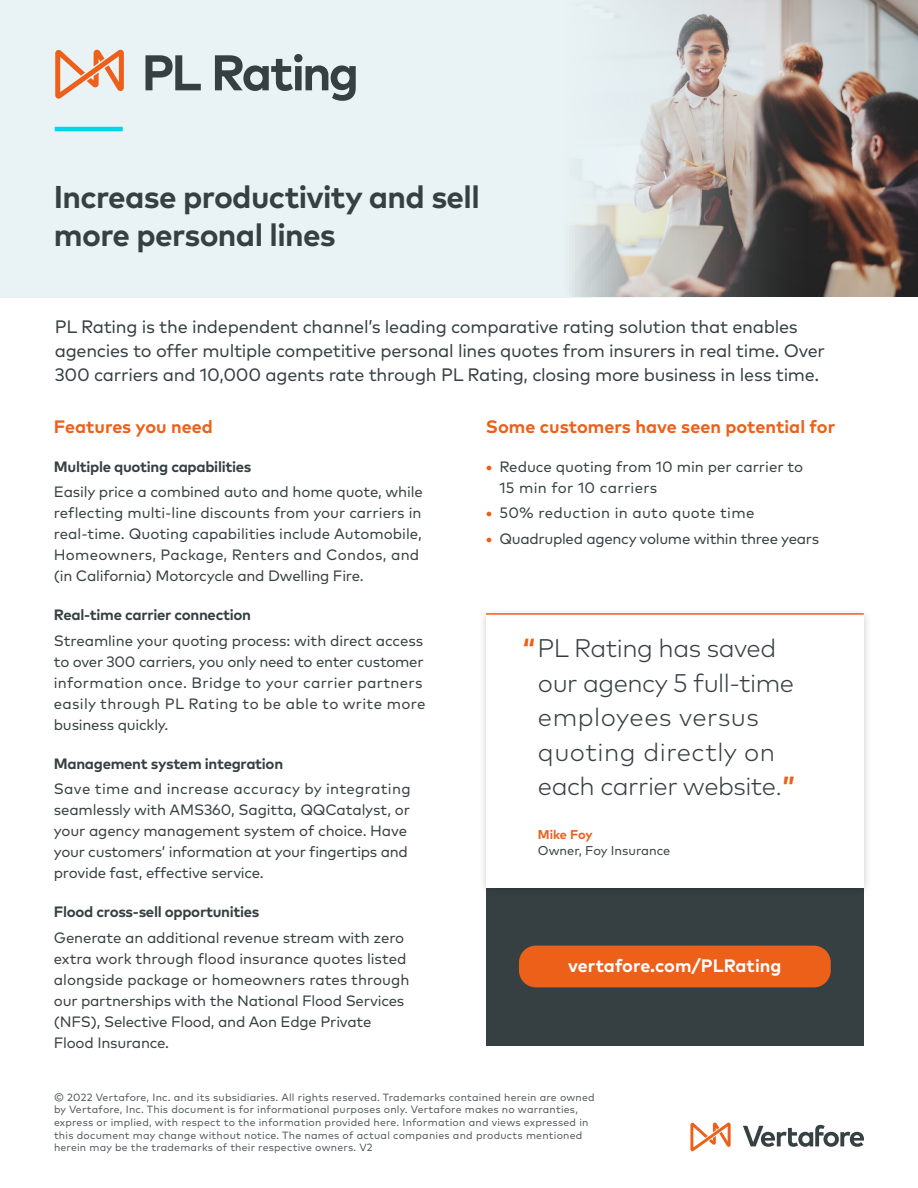
<style>
.page{position:relative;width:918px;height:1188px;background:#fff}
.page>*{position:absolute;margin:0;border:0;box-sizing:border-box;transform-origin:0 0}
.t1{font:700 31.5px/37.8px "Mark Pro";letter-spacing:-.02em;color:#364042}
.t2{font:300 25.5px/34.5px "Mark Pro";letter-spacing:-.02em;color:#364042}
.t3{font:700 21.6px "Mark Pro";color:#fff}
.t4{font:18px/24px "Mark Pro";letter-spacing:-.015em;color:#364042}
.t5{font:700 18px "Mark Pro";color:#ed601a}
.t6{font:700 18px "Mark Pro";color:#fff}
.t7{font:15px/21px "Mark Pro";letter-spacing:-.01em;color:#364042}
.t8{font:700 15px "Mark Pro";letter-spacing:-.02em;color:#364042}
.t9{font:15px "Mark Pro";letter-spacing:.02em;color:#364042}
.t10{font:12.75px "Mark Pro";color:#364042}
.t11{font:700 12.75px "Mark Pro";letter-spacing:-.015em;color:#ed601a}
.t12{font:10.5px/12.6px "Mark Pro";letter-spacing:.02em;color:#505a5d}
.s1{font-weight:700;color:#ed601a}
</style>
<div class="page">
<img style="left:811px;top:0;width:107px;height:296px">
<svg style="left:690px;top:1122px;width:41px;height:29px"></svg>
<svg style="left:743px;top:1125px;width:121px;height:22px"></svg>
<div style="left:486px;top:887px;width:378px;height:159px;background:#364042"></div>
<div style="left:478px;top:607px;width:394px;height:290px;background:#000;opacity:.2"></div>
<div style="left:486px;top:614px;width:378px;height:273px;background:#fff"></div>
<hr style="left:486px;top:613px;width:378px;height:2px;background:#ed601a">
<svg style="left:0;top:0;width:811px;height:298px;background:#d8dedf"></svg>
<div style="left:519px;top:946px;width:312px;height:41px;background:#ed601a;border-radius:17px"></div>
<svg style="left:55px;top:50px;width:69px;height:49px;background:#eabba3"></svg>
<svg style="left:146px;top:55px;width:55px;height:35px;background:#98a2a5"></svg>
<svg style="left:215px;top:54px;width:141px;height:47px;background:#a4aeb1"></svg>
<hr style="left:55px;top:127px;width:68px;height:4px;background:#00d6eb">
<h1 class="t1" style="left:54px;top:176px;width:427px">Increase productivity and sell more personal lines</h1>
<p class="t4" style="left:55px;top:314px;width:772px">PL Rating is the independent channel’s leading comparative rating solution that enables agencies to offer multiple competitive personal lines quotes from insurers in real time. Over<br>300 carriers and 10,000 agents rate through PL Rating, closing more business in less time.</p>
<p class="t5" style="left:54px;top:413px;width:161px">Features you need</p>
<p class="t8" style="left:54px;top:455px;width:199px">Multiple quoting capabilities</p>
<p class="t7" style="left:54px;top:480px;width:370px">Easily price a combined auto and home quote, while reflecting multi-line discounts from your carriers in real-time. Quoting capabilities include Automobile, Homeowners, Package, Renters and Condos, and (in California) Motorcycle and Dwelling Fire.</p>
<p class="t8" style="left:54px;top:604px;width:199px">Real-time carrier connection</p>
<p class="t7" style="left:54px;top:629px;width:373px">Streamline your quoting process: with direct access to over 300 carriers, you only need to enter customer information once. Bridge to your carrier partners easily through PL Rating to be able to write more business quickly.</p>
<p class="t8" style="left:54px;top:752px;width:231px">Management system integration</p>
<p class="t7" style="left:54px;top:777px;width:358px">Save time and increase accuracy by integrating seamlessly with AMS360, Sagitta, QQCatalyst, or your agency management system of choice. Have your customers’ information at your fingertips and provide fast, effective service.</p>
<p class="t8" style="left:54px;top:901px;width:207px">Flood cross-sell opportunities</p>
<p class="t7" style="left:54px;top:926px;width:357px">Generate an additional revenue stream with zero extra work through flood insurance quotes listed alongside package or homeowners rates through our partnerships with the National Flood Services (NFS), Selective Flood, and Aon Edge Private Flood Insurance.</p>
<p class="t5" style="left:486px;top:413px;width:351px">Some customers have seen potential for</p>
<p class="t7" style="left:499px;top:455px;width:306px;text-indent:-14px"><span class="s1">•</span> Reduce quoting from 10 min per carrier to<br>15 min for 10 carriers</p>
<p class="t9" style="left:486px;top:502px;width:270px"><span class="s1">•</span> 50% reduction in auto quote time</p>
<p class="t7" style="left:486px;top:527px;width:335px"><span class="s1">•</span> Quadrupled agency volume within three years</p>
<h2 class="t2" style="left:538px;top:629px;width:259px;text-indent:-15px"><span class="s1">“</span>PL Rating has saved our agency 5 full-time employees versus quoting directly on each carrier website.<span class="s1">”</span></h2>
<p class="t11" style="left:538px;top:824px;width:56px">Mike Foy</p>
<p class="t10" style="left:538px;top:841px;width:134px">Owner, Foy Insurance</p>
<h3 class="t3" style="left:544px;top:949px;width:257px">vertafore.com/PLRating</h3>
<p class="t6" style="left:568px;top:952px;width:215px">vertafore.com/PLRating</p>
<p class="t12" style="left:54px;top:1090px;width:542px">© 2022 Vertafore, Inc. and its subsidiaries. All rights reserved. Trademarks contained herein are owned by Vertafore, Inc. This document is for informational purposes only. Vertafore makes no warranties, express or implied, with respect to the information provided here. Information and views expressed in this document may change without notice. The names of actual companies and products mentioned herein may be the trademarks of their respective owners. V2</p>
</div>
